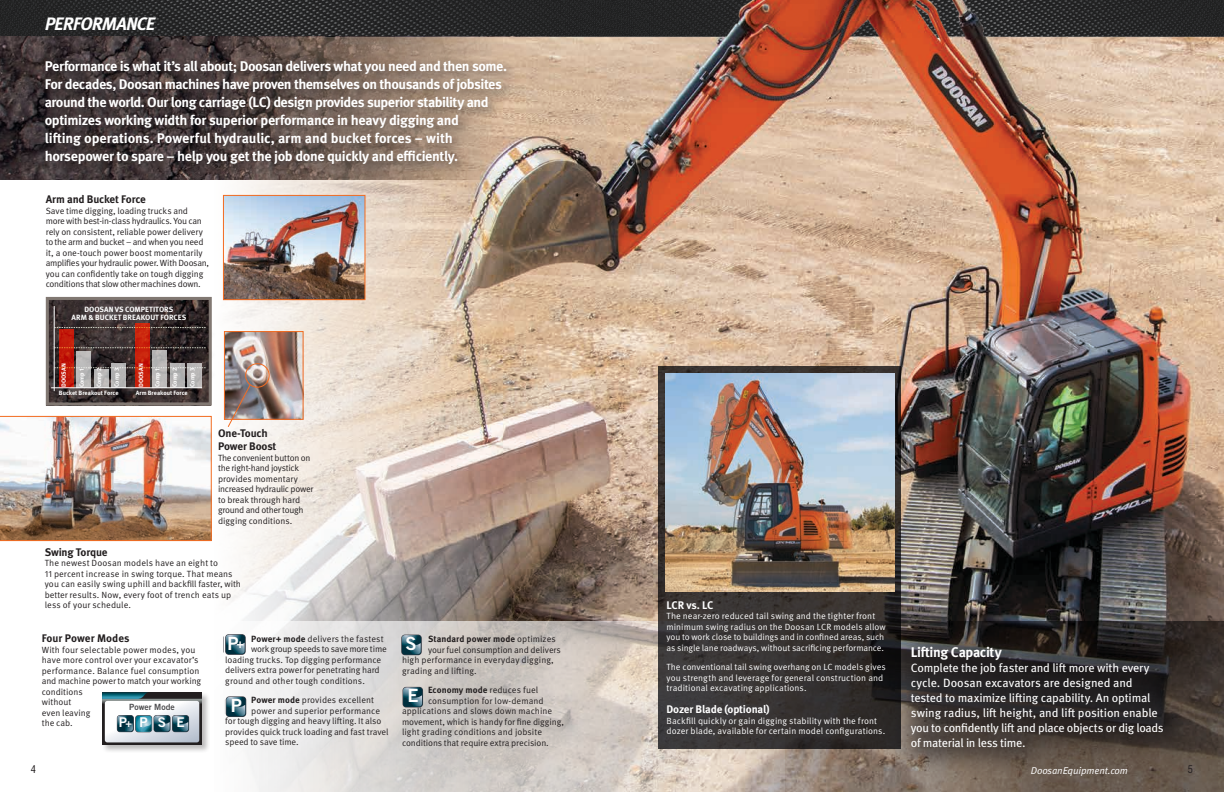
<style>
.page{position:relative;width:1224px;height:792px;background:#fff}
.page>*{position:absolute;margin:0;border:0;box-sizing:border-box;transform-origin:0 0}
.t1{font:18.2px "Trade Gothic LT Std Bd 2";color:#fff}
.t2{font:italic 700 18px "Meta Plus";letter-spacing:-.05em;color:#fff}
.t3{font:700 14px/18px "Meta OT";letter-spacing:-.03em;color:#fff}
.t4{font:13.5px "Trade Gothic LT Std Bd 2";color:#fff}
.t5{font:12px/15px "Meta OT";letter-spacing:-.015em;color:#fff}
.t6{font:700 11px/13px "Meta OT";letter-spacing:-.015em;color:#231f20}
.t7{font:700 11px "Meta OT";letter-spacing:-.02em;color:#fff}
.t8{font:condensed 10.5px "Helvetica LT Pro";color:#231f20}
.t9{font:10px "Meta OT Norm Ita";letter-spacing:-.015em;color:#fff}
.t10{font:9px/10.5px "Meta OT Norm";letter-spacing:-.005em;color:#231f20}
.t11{font:9px/10.5px "Meta OT Norm";letter-spacing:.005em;color:#fff}
.t12{font:9px/10.5px "Meta OT Norm";letter-spacing:-.025em;color:#231f20}
.t13{font:700 9px "Meta OT";letter-spacing:.005em;color:#231f20}
.t14{font:9px "Meta OT Norm";letter-spacing:-.03em;color:#231f20}
.t15{font:9px "Meta OT Norm";letter-spacing:.015em;color:#231f20}
.t16{font:8.6px "Trade Gothic LT Std Bd 2";color:#4d4d4f}
.t17{font:700 7.6px/8.1px "Meta OT";color:#fff;text-align:center}
.t18{font:700 6.2px "Meta OT";color:#fff}
.t19{font:700 6.1px "Meta OT";letter-spacing:-.005em;color:#fff}
.s1{font-family:"Meta OT";font-weight:700}
.s2{font-size:12.6px}
.s3{font-size:11px}
.s4{font-family:"Meta OT Norm";font-weight:400}
</style>
<div class="page">
<img style="left:0;top:0;width:158px;height:36px">
<img style="left:0;top:36px;width:158px;height:144px">
<img style="left:158px;top:0;width:1066px;height:621px">
<img style="left:225px;top:197px;width:138px;height:101px">
<div style="left:223px;top:195px;width:142px;height:105px;border:1px solid #f36c21"></div>
<svg style="left:223px;top:621px;width:389px;height:171px;background:#d9d5d2"></svg>
<svg style="left:612px;top:621px;width:612px;height:171px;background:#96897f"></svg>
<div style="left:40px;top:56px;width:480px;height:122px;background:#231f20;opacity:.7"></div>
<img style="left:226px;top:333px;width:76px;height:85px">
<div style="left:224px;top:331px;width:80px;height:89px;border:1px solid #f36c21"></div>
<img style="left:0;top:416px;width:212px;height:125px">
<div style="left:245px;top:363px;width:25px;height:25px;border:1px solid #f36c21;border-radius:50%"></div>
<svg style="left:227px;top:383px;width:25px;height:45px"></svg>
<svg style="left:50px;top:301px;width:158px;height:101px;background:#3a2f2f"></svg>
<div style="left:46px;top:297px;width:166px;height:109px;border:3px solid #817872"></div>
<div style="left:57px;top:329px;width:160px;height:11px;background:#231f20;opacity:.75"></div>
<svg style="left:55px;top:327px;width:151px;height:1px"></svg>
<div style="left:57px;top:349px;width:160px;height:11px;background:#231f20;opacity:.75"></div>
<svg style="left:55px;top:347px;width:151px;height:1px"></svg>
<div style="left:57px;top:369px;width:160px;height:11px;background:#231f20;opacity:.75"></div>
<svg style="left:55px;top:367px;width:151px;height:1px"></svg>
<svg style="left:135px;top:324px;width:15px;height:64px"></svg>
<svg style="left:152px;top:350px;width:15px;height:38px"></svg>
<svg style="left:77px;top:351px;width:14px;height:37px"></svg>
<div style="left:94px;top:369px;width:15px;height:19px;background:#b9b8b8"></div>
<div style="left:111px;top:363px;width:15px;height:25px;background:#b4b3b3"></div>
<svg style="left:170px;top:363px;width:15px;height:25px"></svg>
<svg style="left:188px;top:363px;width:14px;height:25px"></svg>
<svg style="left:59px;top:329px;width:14px;height:59px"></svg>
<hr style="left:51px;top:388px;width:151px;height:1px;background:#fff">
<hr style="left:54px;top:306px;width:1px;height:85px;background:#fff">
<div style="left:401px;top:635px;width:21px;height:20px;border:1px solid #44424a;border-radius:3px"></div>
<svg style="left:400px;top:635px;width:21px;height:20px"></svg>
<div style="left:403px;top:687px;width:20px;height:21px;border:1px solid #44424a;border-radius:3px"></div>
<svg style="left:401px;top:687px;width:21px;height:21px"></svg>
<div style="left:225px;top:634px;width:21px;height:21px;border:1px solid #44424a;border-radius:3px"></div>
<svg style="left:224px;top:634px;width:21px;height:21px"></svg>
<svg style="left:224px;top:696px;width:22px;height:21px"></svg>
<div style="left:102px;top:692px;width:109px;height:62px;background:#231f20;opacity:.3"></div>
<svg style="left:102px;top:692px;width:99px;height:53px"></svg>
<svg style="left:102px;top:692px;width:97px;height:50px"></svg>
<div style="left:892px;top:628px;width:299px;height:148px;background:#231f20;opacity:.6"></div>
<svg style="left:658px;top:366px;width:243px;height:383px;background:#353231"></svg>
<img style="left:665px;top:374px;width:229px;height:217px">
<h2 class="t2" style="left:45px;top:13px;width:112px">PERFORMANCE</h2>
<p class="t3" style="left:45px;top:57px;width:464px">Performance is what it’s all about; Doosan delivers what you need and then some.<br>For decades, Doosan machines have proven themselves on thousands of jobsites around the world. Our long carriage (LC) design provides superior stability and optimizes working width for superior performance in heavy digging and<br>lifting operations. Powerful hydraulic, arm and bucket forces – with horsepower to spare – help you get the job done quickly and efficiently.</p>
<p class="t6" style="left:46px;top:193px;width:102px">Arm and Bucket Force</p>
<p class="t10" style="left:46px;top:206px;width:165px">Save time digging, loading trucks and more with best-in-class hydraulics. You can rely on consistent, reliable power delivery to the arm and bucket – and when you need it, a one-touch power boost momentarily amplifies your hydraulic power. With Doosan, you can confidently take on tough digging conditions that slow other machines down.</p>
<p class="t17" style="left:72px;top:305px;width:116px">DOOSAN VS COMPETITORS<br>ARM &amp; BUCKET BREAKOUT FORCES</p>
<p class="t19" style="left:60px;top:387px;width:25px;rotate:-90deg">DOOSAN</p>
<p class="t19" style="left:95px;top:387px;width:21px;rotate:-90deg">Comp 2</p>
<p class="t19" style="left:78px;top:387px;width:20px;rotate:-90deg">Comp 1</p>
<p class="t19" style="left:113px;top:387px;width:21px;rotate:-90deg">Comp 3</p>
<p class="t18" style="left:59px;top:389px;width:61px">Bucket Breakout Force</p>
<p class="t19" style="left:137px;top:387px;width:25px;rotate:-90deg">DOOSAN</p>
<p class="t19" style="left:189px;top:387px;width:21px;rotate:-90deg">Comp 3</p>
<p class="t19" style="left:171px;top:387px;width:21px;rotate:-90deg">Comp 2</p>
<p class="t19" style="left:154px;top:387px;width:20px;rotate:-90deg">Comp 1</p>
<p class="t18" style="left:136px;top:389px;width:54px">Arm Breakout Force</p>
<p class="t6" style="left:218px;top:427px;width:60px">One-Touch<br>Power Boost</p>
<p class="t12" style="left:218px;top:453px;width:97px">The convenient button on the right-hand joystick provides momentary increased hydraulic power to break through hard ground and other tough digging conditions.</p>
<p class="t6" style="left:45px;top:546px;width:64px">Swing Torque</p>
<p class="t10" style="left:45px;top:558px;width:198px">The newest Doosan models have an eight to<br>11 percent increase in swing torque. That means you can easily swing uphill and backfill faster, with better results. Now, every foot of trench eats up less of your schedule.</p>
<p class="t6" style="left:42px;top:632px;width:89px">Four Power Modes</p>
<p class="t10" style="left:42px;top:645px;width:161px">With four selectable power modes, you have more control over your excavator’s performance. Balance fuel consumption and machine power to match your working conditions<br>without<br>even leaving<br>the cab.</p>
<p class="t15" style="left:251px;top:633px;width:134px"><span class="s1">Power+ mode</span> delivers the fastest</p>
<p class="t14" style="left:251px;top:644px;width:137px">work group speeds to save more time</p>
<p class="t10" style="left:225px;top:654px;width:158px">loading trucks. Top digging performance</p>
<p class="t10" style="left:225px;top:665px;width:156px">delivers extra power for penetrating hard</p>
<p class="t10" style="left:225px;top:675px;width:141px">ground and other tough conditions.</p>
<p class="t10" style="left:251px;top:695px;width:124px"><span class="s1">Power mode</span> provides excellent</p>
<p class="t10" style="left:251px;top:705px;width:130px">power and superior performance</p>
<p class="t10" style="left:225px;top:716px;width:158px">for tough digging and heavy lifting. It also</p>
<p class="t10" style="left:225px;top:726px;width:165px">provides quick truck loading and fast travel</p>
<p class="t10" style="left:225px;top:737px;width:75px">speed to save time.</p>
<h1 class="t1" style="left:227px;top:632px;width:18px">P<span class="s2">+</span></h1>
<p class="t16" style="left:129px;top:702px;width:47px">Power Mode</p>
<h1 class="t1" style="left:231px;top:694px;width:13px">P</h1>
<h3 class="t4" style="left:119px;top:714px;width:67px">P<span class="s3">+</span>PSE</h3>
<p class="t13" style="left:428px;top:634px;width:129px">Standard power mode <span class="s4">optimizes</span></p>
<p class="t10" style="left:402px;top:645px;width:160px;text-indent:26px">your fuel consumption and delivers high performance in everyday digging, grading and lifting.</p>
<p class="t13" style="left:428px;top:685px;width:112px">Economy mode <span class="s4">reduces fuel</span></p>
<p class="t10" style="left:402px;top:696px;width:163px;text-indent:26px">consumption for low-demand applications and slows down machine movement, which is handy for fine digging, light grading conditions and jobsite conditions that require extra precision.</p>
<h1 class="t1" style="left:405px;top:632px;width:13px">S</h1>
<h1 class="t1" style="left:407px;top:684px;width:13px">E</h1>
<p class="t7" style="left:667px;top:598px;width:48px">LCR vs. LC</p>
<p class="t11" style="left:667px;top:611px;width:221px">The near-zero reduced tail swing and the tighter front minimum swing radius on the Doosan LCR models allow you to work close to buildings and in confined areas, such as single lane roadways, without sacrificing performance.</p>
<p class="t11" style="left:667px;top:662px;width:221px">The conventional tail swing overhang on LC models gives you strength and leverage for general construction and traditional excavating applications.</p>
<p class="t7" style="left:667px;top:703px;width:105px">Dozer Blade (optional)</p>
<p class="t11" style="left:667px;top:715px;width:220px">Backfill quickly or gain digging stability with the front dozer blade, available for certain model configurations.</p>
<h3 class="t3" style="left:911px;top:644px;width:92px">Lifting Capacity</h3>
<p class="t5" style="left:911px;top:661px;width:254px">Complete the job faster and lift more with every cycle. Doosan excavators are designed and tested to maximize lifting capability. An optimal swing radius, lift height, and lift position enable you to confidently lift and place objects or dig loads of material in less time.</p>
<p class="t8" style="left:31px;top:762px;width:7px">4</p>
<p class="t9" style="left:1031px;top:765px;width:99px">DoosanEquipment.com</p>
<p class="t8" style="left:1188px;top:762px;width:7px">5</p>
</div>
